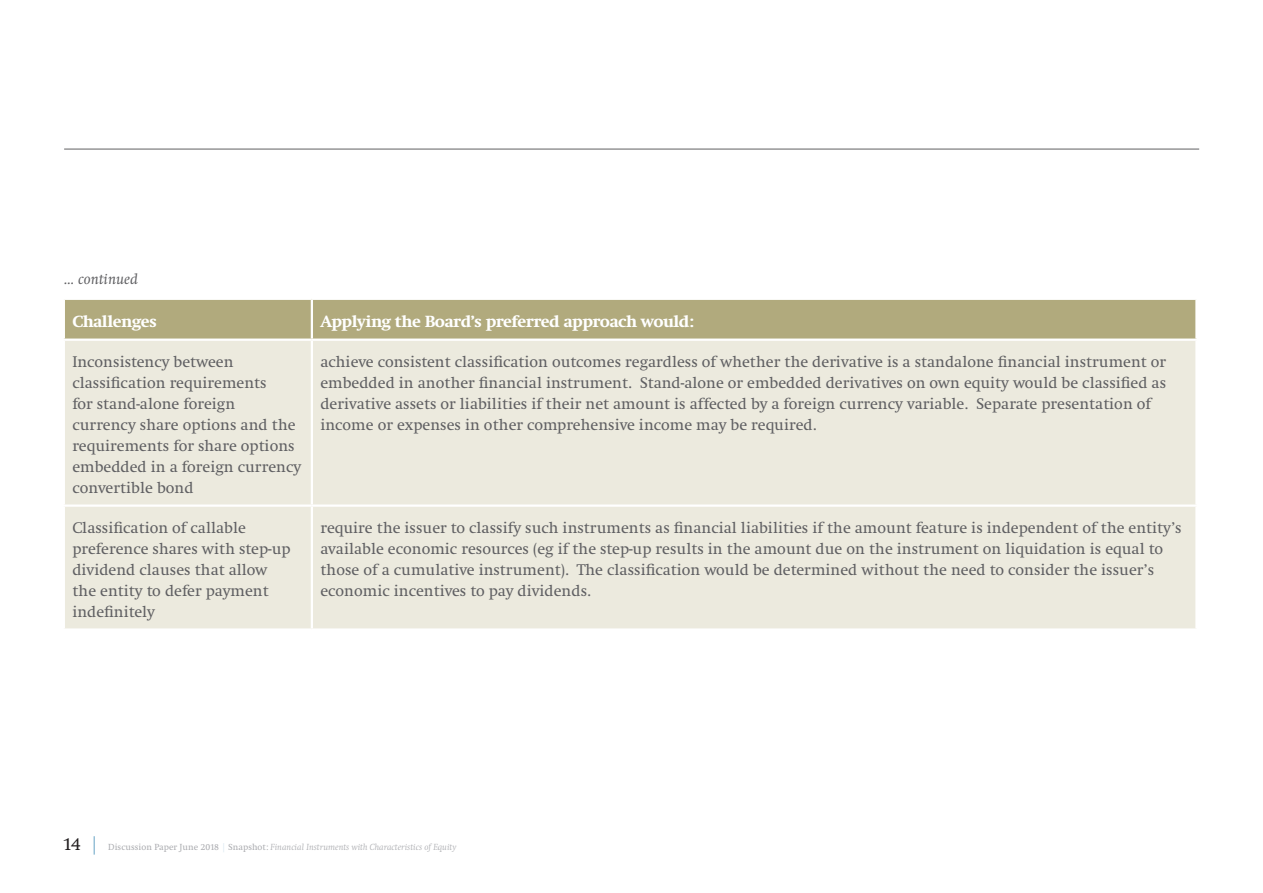
<style>
.page{position:relative;width:1263px;height:893px;background:#fff}
.page>*{position:absolute;margin:0;border:0;box-sizing:border-box;transform-origin:0 0}
.t1{font:800 16.5px "Swift LT Pro";color:#fff}
.Body_copy{font:15.75px/21px "Swift LT Pro";color:#5f5f62}
.Body_copy-2{font:italic 700 15px "Swift LT Pro";color:#5f5f62}
.t2{font:italic 9px "Swift LT Pro";color:#abacb0}
.s1{font-style:normal;font-size:18px;color:#231f20}
.s2{font-style:normal;font-size:18px;color:#7db1cd}
.s3{font-style:normal}
.s4{font-style:normal;color:#dae8f1}
</style>
<div class="page">
<hr style="left:64px;top:149px;width:1135px;height:1px;background:#5f5f62">
<div style="left:65px;top:300px;width:1130px;height:39px;background:#b1aa7d"></div>
<div style="left:65px;top:341px;width:1130px;height:287px;background:#eceade"></div>
<hr style="left:311px;top:300px;width:2px;height:39px;background:#fff">
<hr style="left:311px;top:341px;width:2px;height:163px;background:#fff">
<hr style="left:63px;top:504px;width:249px;height:3px;background:#fff">
<hr style="left:312px;top:504px;width:885px;height:3px;background:#fff">
<hr style="left:311px;top:507px;width:2px;height:121px;background:#fff">
<p class="Body_copy-2" style="left:64px;top:270px;width:75px">... continued</p>
<p class="t1" style="left:72px;top:312px;width:86px">Challenges</p>
<p class="t1" style="left:320px;top:312px;width:374px">Applying the Board’s preferred approach would:</p>
<p class="Body_copy" style="left:72px;top:351px;width:230px">Inconsistency between classification requirements<br>for stand-alone foreign currency share options and the requirements for share options embedded in a foreign currency convertible bond</p>
<p class="Body_copy" style="left:320px;top:351px;width:847px">achieve consistent classification outcomes regardless of whether the derivative is a standalone financial instrument or embedded in another financial instrument. Stand-alone or embedded derivatives on own equity would be classified as derivative assets or liabilities if their net amount is affected by a foreign currency variable. Separate presentation of income or expenses in other comprehensive income may be required.</p>
<p class="Body_copy" style="left:72px;top:517px;width:220px">Classification of callable preference shares with step‑up dividend clauses that allow the entity to defer payment indefinitely</p>
<p class="Body_copy" style="left:320px;top:517px;width:863px">require the issuer to classify such instruments as financial liabilities if the amount feature is independent of the entity’s available economic resources (eg if the step-up results in the amount due on the instrument on liquidation is equal to those of a cumulative instrument). The classification would be determined without the need to consider the issuer’s economic incentives to pay dividends.</p>
<p class="t2" style="left:63px;top:842px;width:395px"><span class="s1">14</span> <span class="s2">|</span> <span class="s3">Discussion Paper June 2018</span> <span class="s4">|</span> <span class="s3">Snapshot:</span> Financial Instruments with Characteristics of Equity</p>
</div>
